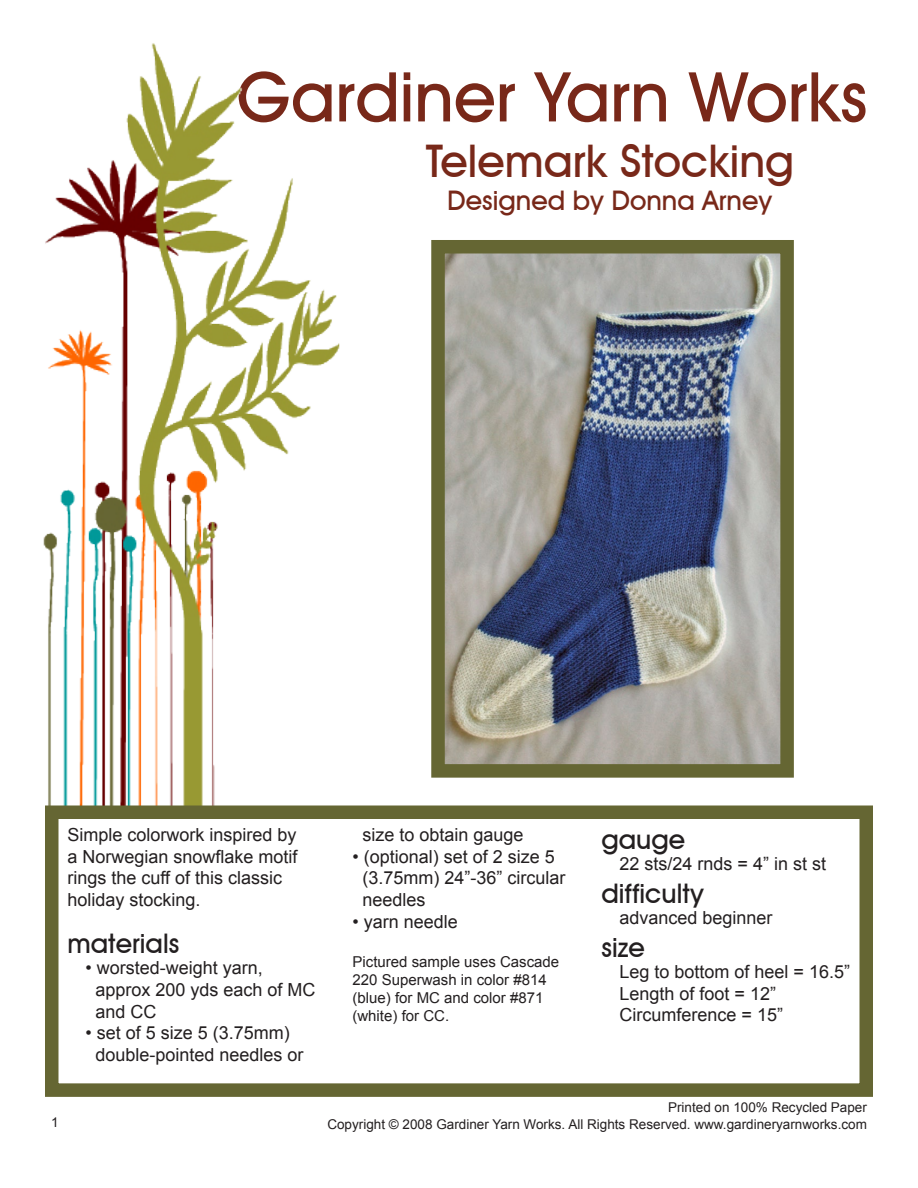
<style>
.page{position:relative;width:918px;height:1188px;background:#fff}
.page>*{position:absolute;margin:0;border:0;box-sizing:border-box;transform-origin:0 0}
.t1{font:500 69px "Avant Garde IT Cby BT";color:#782819}
.t2{font:500 45px "Avant Garde IT Cby BT";color:#782819}
.t3{font:500 27px "Avant Garde IT Cby BT";color:#231f20}
.t4{font:500 27px "Avant Garde IT Cby BT";color:#782819}
.t5{font:18px/21.6px "Arial";color:#231f20}
.t6{font:15px/18px "Arial";color:#231f20}
.t7{font:13.5px "Arial";color:#231f20}
</style>
<div class="page">
<img style="left:446px;top:255px;width:333px;height:508px">
<div style="left:431px;top:240px;width:363px;height:538px;border:14px solid #656633"></div>
<img style="left:44px;top:43px;width:296px;height:763px">
<div style="left:45px;top:806px;width:828px;height:291px;border:14px solid #656633"></div>
<p class="t1" style="left:237px;top:55px;width:632px">Gardiner Yarn Works</p>
<p class="t2" style="left:426px;top:134px;width:370px">Telemark Stocking</p>
<p class="t4" style="left:448px;top:184px;width:326px">Designed by Donna Arney</p>
<p class="t5" style="left:68px;top:824px;width:232px">Simple colorwork inspired by a Norwegian snowflake motif rings the cuff of this classic holiday stocking.</p>
<p class="t3" style="left:68px;top:927px;width:113px">materials</p>
<p class="t5" style="left:86px;top:957px;width:179px">• worsted-weight yarn,</p>
<p class="t5" style="left:96px;top:979px;width:222px">approx 200 yds each of MC</p>
<p class="t5" style="left:96px;top:1001px;width:63px">and CC</p>
<p class="t5" style="left:86px;top:1022px;width:206px">• set of 5 size 5 (3.75mm)</p>
<p class="t5" style="left:96px;top:1044px;width:210px">double-pointed needles or</p>
<p class="t5" style="left:363px;top:824px;width:163px">size to obtain gauge</p>
<p class="t5" style="left:352px;top:846px;width:204px">• (optional) set of 2 size 5</p>
<p class="t5" style="left:363px;top:867px;width:205px">(3.75mm) 24”-36” circular</p>
<p class="t5" style="left:363px;top:889px;width:65px">needles</p>
<p class="t5" style="left:352px;top:911px;width:107px">• yarn needle</p>
<p class="t6" style="left:352px;top:953px;width:208px">Pictured sample uses Cascade<br>220 Superwash in color #814 (blue) for MC and color #871 (white) for CC.</p>
<p class="t3" style="left:602px;top:823px;width:85px">gauge</p>
<p class="t5" style="left:620px;top:853px;width:208px">22 sts/24 rnds = 4” in st st</p>
<p class="t3" style="left:602px;top:877px;width:104px">difficulty</p>
<p class="t5" style="left:620px;top:907px;width:155px">advanced beginner</p>
<p class="t3" style="left:602px;top:931px;width:45px">size</p>
<p class="t5" style="left:620px;top:961px;width:232px">Leg to bottom of heel = 16.5”</p>
<p class="t5" style="left:620px;top:983px;width:158px">Length of foot = 12”</p>
<p class="t5" style="left:620px;top:1004px;width:165px">Circumference = 15”</p>
<p class="t7" style="left:668px;top:1099px;width:200px">Printed on 100% Recycled Paper</p>
<p class="t7" style="left:327px;top:1115px;width:541px">Copyright © 2008 Gardiner Yarn Works. All Rights Reserved. www.gardineryarnworks.com</p>
</div>
